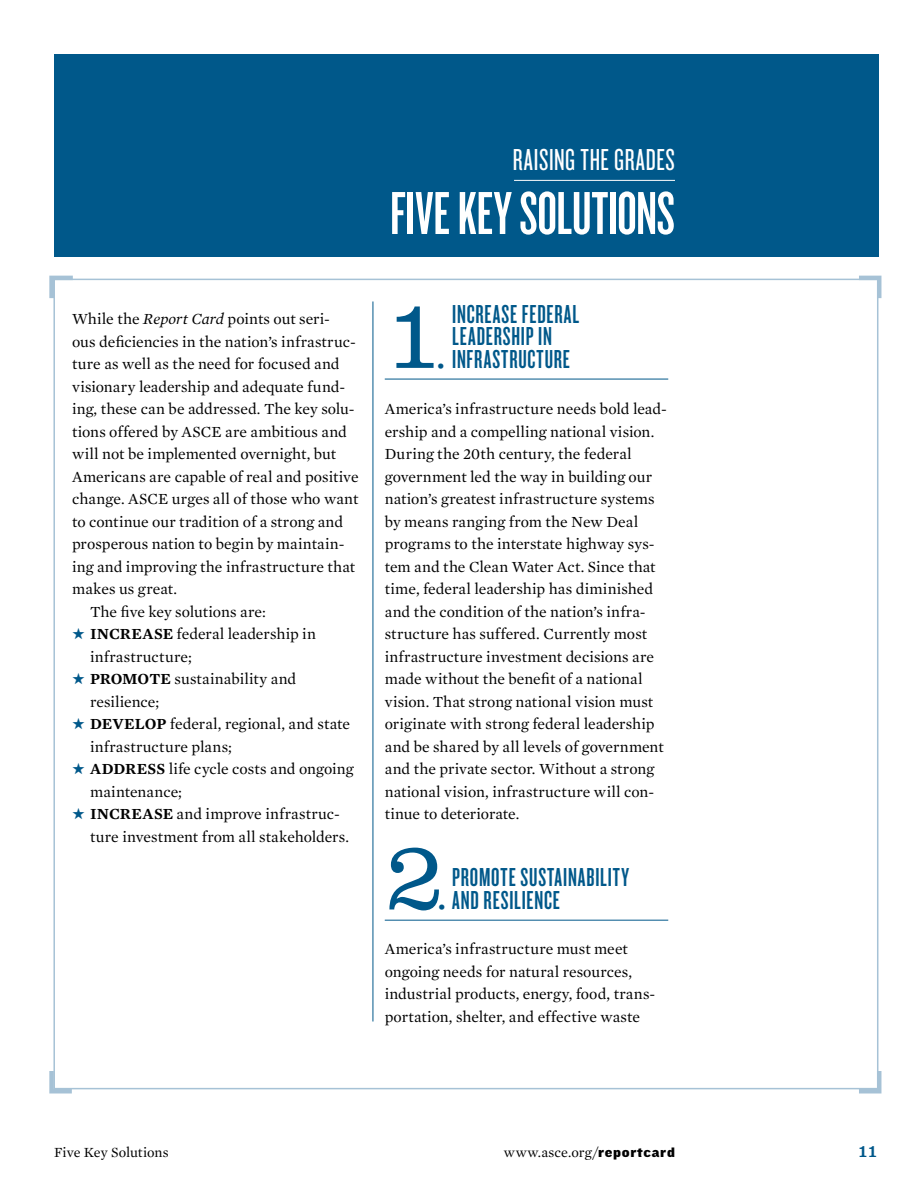
<style>
.page{position:relative;width:918px;height:1188px;background:#fff}
.page>*{position:absolute;margin:0;border:0;box-sizing:border-box;transform-origin:0 0}
.t1{font:300 99px "Clarendon";color:#00588a}
.t2{font:63px "Knockout HTF47 Bantamweight";color:#fff}
.t3{font:31.5px "Knockout HTF27 Junior Bantamwt";letter-spacing:.02em;color:#fff}
.t4{font:27px/22.5px "Knockout HTF47 Bantamweight";letter-spacing:.035em;color:#00588a;text-align:center}
.t5{font:18px "Clarendon";color:#00588a}
.t6{font:15.75px/22.5px "Mercury Text G1";color:#000}
.t7{font:600 15.75px "Mercury Text G1";color:#000}
.t8{font:14.25px "Mercury Text G1";letter-spacing:.005em;color:#000}
.s1{font-style:italic}
.s2{color:#00588a}
.s3{font-family:"Clarendon";font-weight:300;font-size:46.5px}
.s4{font-family:"Knockout HTF72 Full Cruiserwt"}
</style>
<div class="page">
<svg style="left:859px;top:276px;width:22px;height:22px"></svg>
<svg style="left:859px;top:1071px;width:22px;height:23px"></svg>
<svg style="left:49px;top:276px;width:24px;height:22px"></svg>
<svg style="left:49px;top:1071px;width:23px;height:23px"></svg>
<div style="left:54px;top:54px;width:824px;height:202px;background:#00588a"></div>
<hr style="left:385px;top:379px;width:283px;height:1px;background:#00588a">
<hr style="left:385px;top:920px;width:283px;height:1px;background:#00588a">
<hr style="left:373px;top:301px;width:1px;height:721px;background:#00588a">
<hr style="left:514px;top:180px;width:161px;height:1px;background:#fff">
<h3 class="t3" style="left:513px;top:143px;width:164px">RAISING THE GRADES</h3>
<h2 class="t2" style="left:390px;top:181px;width:286px">FIVE KEY SOLUTIONS</h2>
<p class="t6" style="left:72px;top:307px;width:260px">While the <span class="s1">Report Card</span> points out seri-</p>
<p class="t6" style="left:72px;top:330px;width:285px">ous deficiencies in the nation’s infrastruc-</p>
<p class="t6" style="left:72px;top:352px;width:269px">ture as well as the need for focused and</p>
<p class="t6" style="left:72px;top:375px;width:275px">visionary leadership and adequate fund-</p>
<p class="t6" style="left:72px;top:397px;width:284px">ing, these can be addressed. The key solu-</p>
<p class="t6" style="left:72px;top:420px;width:276px">tions offered by ASCE are ambitious and</p>
<p class="t6" style="left:72px;top:442px;width:266px">will not be implemented overnight, but</p>
<p class="t6" style="left:72px;top:465px;width:288px">Americans are capable of real and positive</p>
<p class="t6" style="left:72px;top:487px;width:288px">change. ASCE urges all of those who want</p>
<p class="t6" style="left:72px;top:510px;width:273px">to continue our tradition of a strong and</p>
<p class="t6" style="left:72px;top:532px;width:274px">prosperous nation to begin by maintain-</p>
<p class="t6" style="left:72px;top:555px;width:285px">ing and improving the infrastructure that</p>
<p class="t6" style="left:72px;top:577px;width:107px">makes us great.</p>
<p class="t6" style="left:90px;top:600px;width:177px">The five key solutions are:</p>
<p class="t7" style="left:72px;top:624px;width:29px"><span class="s2">★</span> INCREASE</p>
<p class="t6" style="left:90px;top:622px;width:227px;text-indent:87px">federal leadership in infrastructure;</p>
<p class="t7" style="left:72px;top:669px;width:30px"><span class="s2">★</span> PROMOTE</p>
<p class="t6" style="left:175px;top:667px;width:123px">sustainability and</p>
<p class="t6" style="left:90px;top:690px;width:71px">resilience;</p>
<p class="t7" style="left:72px;top:714px;width:29px"><span class="s2">★</span> DEVELOP</p>
<p class="t6" style="left:90px;top:712px;width:262px;text-indent:80px">federal, regional, and state infrastructure plans;</p>
<p class="t7" style="left:72px;top:759px;width:29px"><span class="s2">★</span> ADDRESS</p>
<p class="t6" style="left:90px;top:757px;width:265px;text-indent:79px">life cycle costs and ongoing maintenance;</p>
<p class="t7" style="left:72px;top:804px;width:29px"><span class="s2">★</span> INCREASE</p>
<p class="t6" style="left:90px;top:802px;width:261px;text-indent:87px">and improve infrastruc&shy;ture investment from all stakeholders.</p>
<h3 class="t4" style="left:452px;top:303px;width:128px">INCREASE FEDERAL</h3>
<h3 class="t4" style="left:385px;top:326px;width:38px">L</h3>
<h1 class="t1" style="left:385px;top:278px;width:62px">1</h1>
<h3 class="t4" style="left:434px;top:326px;width:138px">EADERSHIP IN <span class="s3">.</span>INFRASTRUCTURE</h3>
<p class="t6" style="left:385px;top:397px;width:284px">America’s infrastructure needs bold lead&shy;ership and a compelling national vision.<br>During the 20th century, the federal government led the way in building our nation’s greatest infrastructure systems by means ranging from the New Deal programs to the interstate highway sys&shy;tem and the Clean Water Act. Since that time, federal leadership has diminished and the condition of the nation’s infra&shy;structure has suffered. Currently most infrastructure investment decisions are made without the benefit of a national vision. That strong national vision must originate with strong federal leadership and be shared by all levels of government and the private sector. Without a strong national vision, infrastructure will con&shy;tinue to deteriorate.</p>
<h1 class="t1" style="left:385px;top:819px;width:62px">2</h1>
<h3 class="t4" style="left:435px;top:867px;width:196px;text-align:left;text-indent:35px">OMOTE SUSTAINABILITY <span class="s3">.</span>AND RESILIENCE</h3>
<p class="t6" style="left:385px;top:937px;width:272px">America’s infrastructure must meet ongoing needs for natural resources, industrial products, energy, food, trans&shy;portation, shelter, and effective waste</p>
<h3 class="t4" style="left:385px;top:867px;width:30px">PR</h3>
<p class="t8" style="left:54px;top:1143px;width:116px">Five Key Solutions</p>
<p class="t8" style="left:504px;top:1143px;width:173px">www.asce.org/<span class="s4">reportcard</span></p>
<p class="t5" style="left:857px;top:1140px;width:22px">11</p>
</div>
